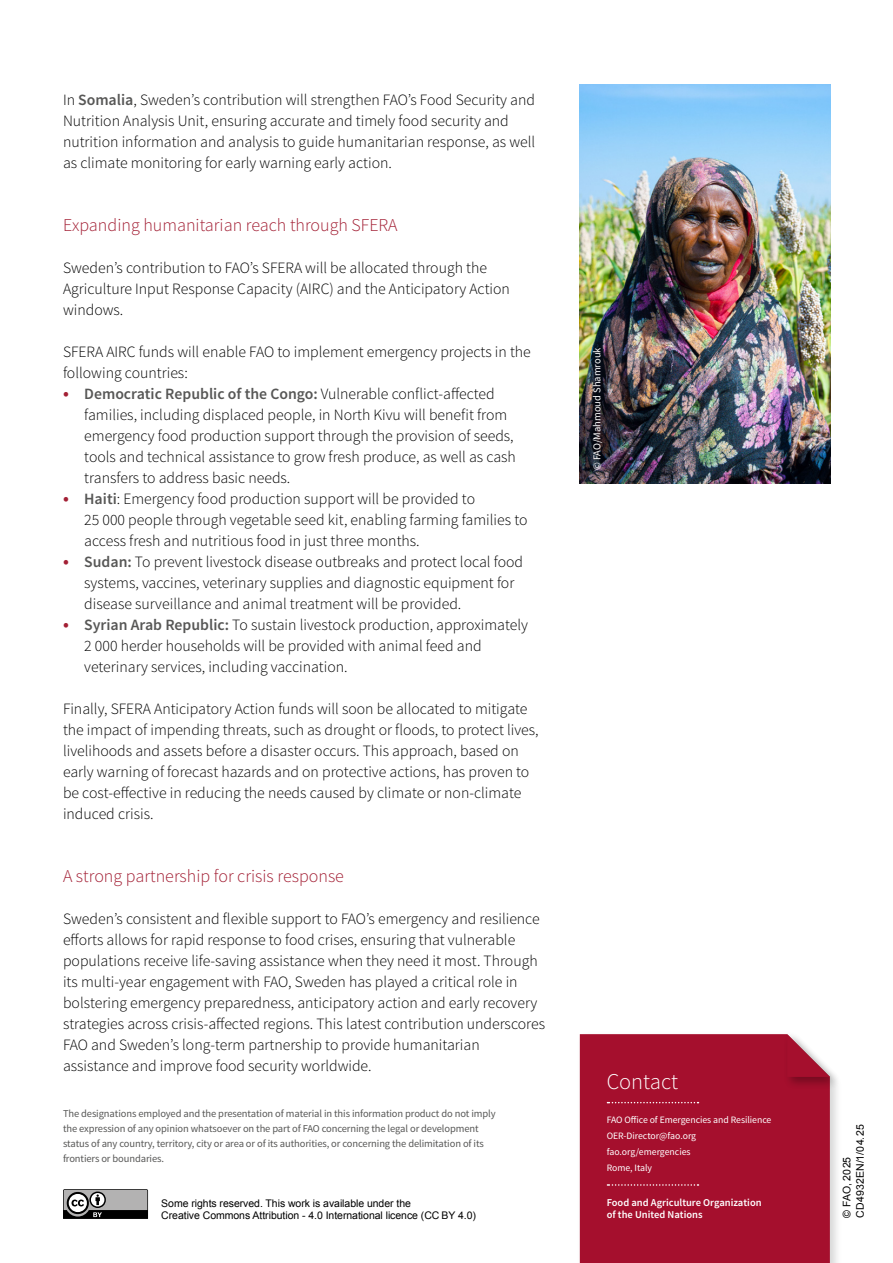
<style>
.page{position:relative;width:893px;height:1263px;background:#fff}
.page>*{position:absolute;margin:0;border:0;box-sizing:border-box;transform-origin:0 0}
.t1{font:300 22.5px "Source Sans Pro";color:#fff}
.t2{font:300 18px "Source Sans Pro";color:#a32035}
.t3{font:300 15.75px/21px "Source Sans Pro";color:#000}
.t4{font:10.5px/15px "Source Sans Pro";letter-spacing:-.01em;color:#575756}
.t5{font:10.5px/12px "Arial";letter-spacing:-.005em;color:#000}
.t6{font:600 10.5px/12px "Source Sans Pro";color:#fff}
.t7{font:10.5px/13.5px "Arial";letter-spacing:.02em;color:#000}
.t8{font:10.5px "Source Sans Pro";color:#fff}
.t9{font:9.75px/16.2px "Source Sans Pro";letter-spacing:-.005em;color:#fff}
.s1{font-weight:600;color:#575756}
.s2{font-weight:600;font-size:18px;color:#a32035}
</style>
<div class="page">
<img style="left:580px;top:84px;width:250px;height:399px">
<div style="left:576px;top:1030px;width:267px;height:233px;background:#000;opacity:.16"></div>
<div style="left:580px;top:1034px;width:250px;height:229px;background:#a50f2d"></div>
<div style="left:783px;top:1032px;width:58px;height:57px;background:#000;opacity:.3"></div>
<svg style="left:787px;top:1034px;width:43px;height:43px"></svg>
<svg style="left:607px;top:1102px;width:91px;height:1px"></svg>
<svg style="left:607px;top:1184px;width:91px;height:2px"></svg>
<svg style="left:63px;top:1189px;width:85px;height:30px;background:#777"></svg>
<p class="t3" style="left:63px;top:89px;width:474px">In <span class="s1">Somalia</span>, Sweden’s contribution will strengthen FAO’s Food Security and Nutrition Analysis Unit, ensuring accurate and timely food security and nutrition information and analysis to guide humanitarian response, as well as climate monitoring for early warning early action.</p>
<p class="t2" style="left:63px;top:214px;width:336px">Expanding humanitarian reach through SFERA</p>
<p class="t3" style="left:63px;top:257px;width:448px">Sweden’s contribution to FAO’s SFERA will be allocated through the<br>Agriculture Input Response Capacity (AIRC) and the Anticipatory Action windows.</p>
<p class="t3" style="left:63px;top:341px;width:469px">SFERA AIRC funds will enable FAO to implement emergency projects in the following countries:</p>
<p class="t3" style="left:84px;top:383px;width:433px;text-indent:-21px"><span class="s2">•</span> <span class="s1">Democratic Republic of the Congo:</span> Vulnerable conflict-affected families, including displaced people, in North Kivu will benefit from emergency food production support through the provision of seeds, tools and technical assistance to grow fresh produce, as well as cash transfers to address basic needs.</p>
<p class="t3" style="left:84px;top:488px;width:445px;text-indent:-21px"><span class="s2">•</span> <span class="s1">Haiti</span>: Emergency food production support will be provided to<br>25 000 people through vegetable seed kit, enabling farming families to access fresh and nutritious food in just three months.</p>
<p class="t3" style="left:84px;top:551px;width:440px;text-indent:-21px"><span class="s2">•</span> <span class="s1">Sudan:</span> To prevent livestock disease outbreaks and protect local food systems, vaccines, veterinary supplies and diagnostic equipment for disease surveillance and animal treatment will be provided.</p>
<p class="t3" style="left:84px;top:614px;width:445px;text-indent:-21px"><span class="s2">•</span> <span class="s1">Syrian Arab Republic:</span> To sustain livestock production, approximately<br>2 000 herder households will be provided with animal feed and veterinary services, including vaccination.</p>
<p class="t3" style="left:63px;top:698px;width:477px">Finally, SFERA Anticipatory Action funds will soon be allocated to mitigate the impact of impending threats, such as drought or floods, to protect lives, livelihoods and assets before a disaster occurs. This approach, based on early warning of forecast hazards and on protective actions, has proven to be cost-effective in reducing the needs caused by climate or non-climate induced crisis.</p>
<p class="t2" style="left:63px;top:865px;width:282px">A strong partnership for crisis response</p>
<p class="t3" style="left:63px;top:908px;width:484px">Sweden’s consistent and flexible support to FAO’s emergency and resilience efforts allows for rapid response to food crises, ensuring that vulnerable populations receive life-saving assistance when they need it most. Through its multi-year engagement with FAO, Sweden has played a critical role in bolstering emergency preparedness, anticipatory action and early recovery strategies across crisis-affected regions. This latest contribution underscores FAO and Sweden’s long-term partnership to provide humanitarian assistance and improve food security worldwide.</p>
<p class="t4" style="left:63px;top:1106px;width:434px">The designations employed and the presentation of material in this information product do not imply the expression of any opinion whatsoever on the part of FAO concerning the legal or development status of any country, territory, city or area or of its authorities, or concerning the delimitation of its frontiers or boundaries.</p>
<p class="t5" style="left:161px;top:1197px;width:316px">Some rights reserved. This work is available under the<br>Creative Commons Attribution - 4.0 International licence (CC BY 4.0)</p>
<p class="t8" style="left:590px;top:470px;width:124px;rotate:-90deg">© FAO/Mahmoud Shamrouk</p>
<h1 class="t1" style="left:607px;top:1067px;width:73px">Contact</h1>
<p class="t9" style="left:607px;top:1111px;width:166px">FAO Office of Emergencies and Resilience<br>OER-Director@fao.org fao.org/emergencies<br>Rome, Italy</p>
<p class="t6" style="left:607px;top:1197px;width:156px">Food and Agriculture Organization of the United Nations</p>
<p class="t7" style="left:840px;top:1218px;width:95px;rotate:-90deg">© FAO, 2025<br>CD4932EN/1/04.25</p>
</div>
